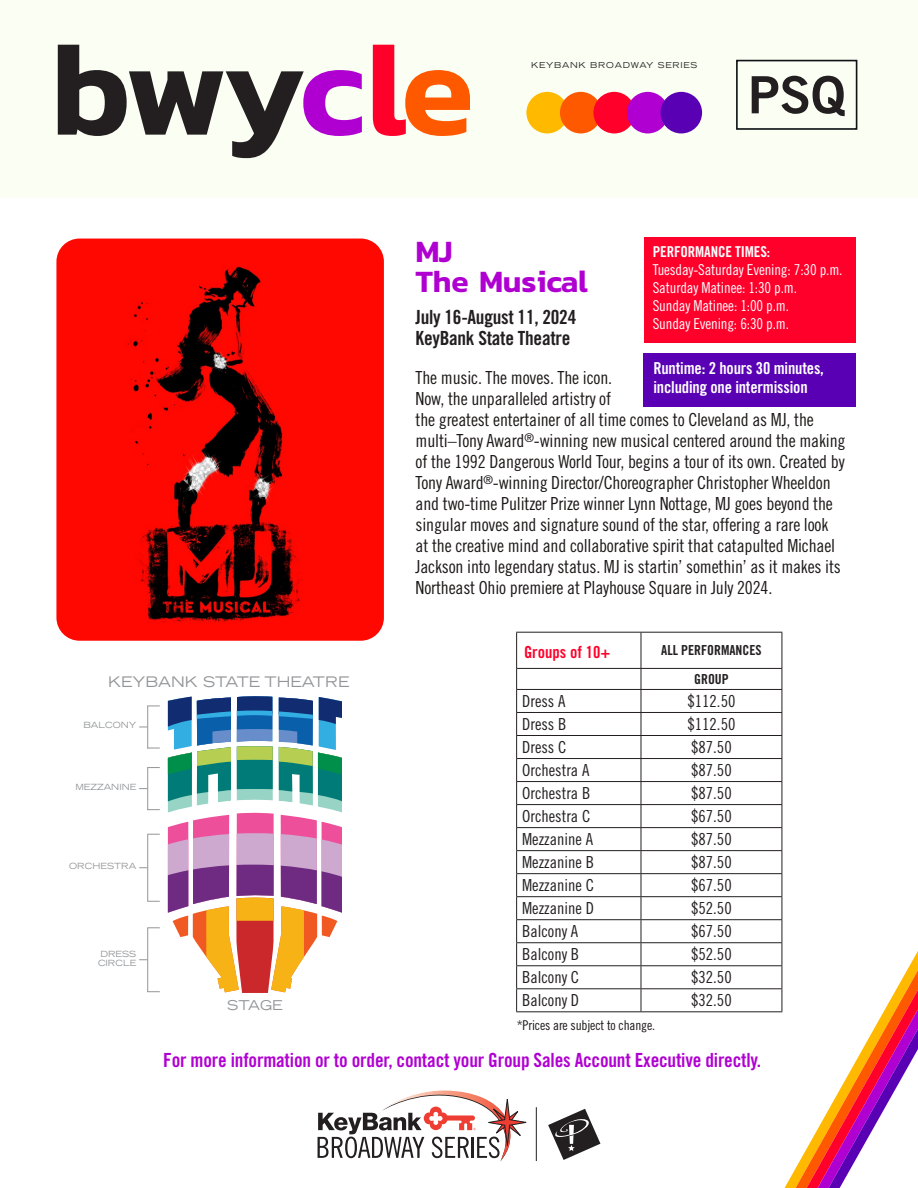
<style>
.page{position:relative;width:918px;height:1188px;background:#fff}
.page>*{position:absolute;margin:0;border:0;box-sizing:border-box;transform-origin:0 0}
.t1{font:600 133.5px "Kanit";letter-spacing:-.045em;color:#231f20}
.t2{font:51.45px "Trade Gothic LT Std Bd 2";color:#231f20}
.t3{font:600 31.5px/30px "Kanit";letter-spacing:-.01em;color:#b000d1}
.t4{font:19.5px "Trade Gothic LT Std Bd Cn 20";letter-spacing:-.01em;color:#b000d1}
.t5{font:19.5px/21px "Trade Gothic LT Std Bd Cn 20";letter-spacing:-.015em;color:#231f20}
.t6{font:18px/21px "Trade Gothic LT Std Cn 18";letter-spacing:-.01em;color:#1e1919}
.t7{font:16.65px "Trade Gothic LT Std Cn 18";color:#231f20}
.t8{font:16.65px "Trade Gothic LT Std Bd Cn 20";color:#ff002b}
.t9{font:16.5px/19.5px "Trade Gothic LT Std Bd Cn 20";letter-spacing:-.01em;color:#fff}
.t10{font:15px/18px "Trade Gothic LT Std Cn 18";letter-spacing:-.01em;color:#fff}
.t11{font:15px "Trade Gothic LT Std Bd Cn 20";letter-spacing:-.01em;color:#fff}
.t12{font:expanded 14.55px "Trade Gothic LT Std";color:#939598}
.t13{font:13.8px/28.7px "Trade Gothic LT Std Bd Cn 20";color:#231f20;text-align:center}
.t14{font:13.5px "Trade Gothic LT Std Cn 18";letter-spacing:-.01em;color:#1e1919}
.t15{font:expanded 13.5px "Trade Gothic LT Std";color:#939598}
.t16{font:expanded 8.55px/9.3px "Trade Gothic LT Std";color:#939598}
.t17{font:expanded 8.25px "Trade Gothic LT Std";letter-spacing:.09em;color:#231f20}
.s1{color:#b000d1}
.s2{color:#ff002b}
.s3{color:#ff5900}
</style>
<div class="page">
<svg style="left:139px;top:696px;width:203px;height:297px"></svg>
<div style="left:644px;top:237px;width:212px;height:105px;background:#ff002b"></div>
<div style="left:644px;top:353px;width:212px;height:54px;background:#5900b5"></div>
<div style="left:0;top:0;width:918px;height:198px;background:#fafef3"></div>
<svg style="left:780px;top:808px;width:9px;height:380px"></svg>
<svg style="left:789px;top:1160px;width:11px;height:28px"></svg>
<svg style="left:800px;top:1139px;width:12px;height:49px"></svg>
<svg style="left:812px;top:951px;width:106px;height:237px"></svg>
<svg style="left:548px;top:1109px;width:52px;height:51px"></svg>
<svg style="left:318px;top:1090px;width:209px;height:72px"></svg>
<hr style="left:536px;top:1107px;width:1px;height:54px;background:#231f20">
<div style="left:526px;top:92px;width:42px;height:41px;background:#ffba00;border-radius:50%"></div>
<div style="left:560px;top:92px;width:42px;height:41px;background:#ff5900;border-radius:50%"></div>
<div style="left:593px;top:92px;width:42px;height:41px;background:#ff002b;border-radius:50%"></div>
<div style="left:627px;top:92px;width:42px;height:41px;background:#b000d1;border-radius:50%"></div>
<div style="left:660px;top:92px;width:42px;height:41px;background:#5900b5;border-radius:50%"></div>
<div style="left:736px;top:60px;width:121px;height:70px;border:2px solid #0d1214"></div>
<img style="left:56px;top:239px;width:328px;height:402px">
<hr style="left:516px;top:632px;width:125px;height:1px;background:#231f20">
<hr style="left:516px;top:633px;width:1px;height:35px;background:#231f20">
<hr style="left:641px;top:632px;width:141px;height:1px;background:#231f20">
<hr style="left:641px;top:633px;width:1px;height:35px;background:#231f20">
<hr style="left:782px;top:633px;width:1px;height:35px;background:#231f20">
<hr style="left:516px;top:668px;width:125px;height:1px;background:#231f20">
<hr style="left:641px;top:668px;width:141px;height:1px;background:#231f20">
<hr style="left:516px;top:689px;width:125px;height:1px;background:#231f20">
<hr style="left:641px;top:689px;width:141px;height:1px;background:#231f20">
<hr style="left:516px;top:712px;width:125px;height:1px;background:#231f20">
<hr style="left:641px;top:712px;width:141px;height:1px;background:#231f20">
<hr style="left:516px;top:735px;width:125px;height:1px;background:#231f20">
<hr style="left:641px;top:735px;width:141px;height:1px;background:#231f20">
<hr style="left:516px;top:758px;width:125px;height:1px;background:#231f20">
<hr style="left:641px;top:758px;width:141px;height:1px;background:#231f20">
<hr style="left:516px;top:781px;width:125px;height:1px;background:#231f20">
<hr style="left:641px;top:781px;width:141px;height:1px;background:#231f20">
<hr style="left:516px;top:804px;width:125px;height:1px;background:#231f20">
<hr style="left:641px;top:804px;width:141px;height:1px;background:#231f20">
<hr style="left:516px;top:827px;width:125px;height:1px;background:#231f20">
<hr style="left:641px;top:827px;width:141px;height:1px;background:#231f20">
<hr style="left:516px;top:850px;width:125px;height:1px;background:#231f20">
<hr style="left:641px;top:850px;width:141px;height:1px;background:#231f20">
<hr style="left:516px;top:873px;width:125px;height:1px;background:#231f20">
<hr style="left:641px;top:873px;width:141px;height:1px;background:#231f20">
<hr style="left:516px;top:896px;width:125px;height:1px;background:#231f20">
<hr style="left:641px;top:896px;width:141px;height:1px;background:#231f20">
<hr style="left:516px;top:919px;width:125px;height:1px;background:#231f20">
<hr style="left:641px;top:919px;width:141px;height:1px;background:#231f20">
<hr style="left:516px;top:942px;width:125px;height:1px;background:#231f20">
<hr style="left:641px;top:942px;width:141px;height:1px;background:#231f20">
<hr style="left:516px;top:965px;width:125px;height:1px;background:#231f20">
<hr style="left:641px;top:965px;width:141px;height:1px;background:#231f20">
<hr style="left:516px;top:988px;width:125px;height:1px;background:#231f20">
<svg style="left:516px;top:669px;width:1px;height:342px"></svg>
<hr style="left:641px;top:988px;width:141px;height:1px;background:#231f20">
<svg style="left:641px;top:669px;width:1px;height:342px"></svg>
<svg style="left:782px;top:669px;width:1px;height:342px"></svg>
<hr style="left:516px;top:1011px;width:125px;height:1px;background:#231f20">
<hr style="left:641px;top:1011px;width:141px;height:1px;background:#231f20">
<h1 class="t1" style="left:51px;top:-12px;width:425px">bwy<span class="s1">c</span><span class="s2">l</span><span class="s3">e</span></h1>
<p class="t17" style="left:531px;top:59px;width:168px">KEYBANK BROADWAY SERIES</p>
<h2 class="t2" style="left:748px;top:63px;width:99px">PSQ</h2>
<p class="t12" style="left:108px;top:672px;width:243px">KEYBANK STATE THEATRE</p>
<p class="t16" style="left:84px;top:720px;width:54px">BALCONY</p>
<p class="t16" style="left:75px;top:782px;width:63px">MEZZANINE</p>
<p class="t16" style="left:69px;top:861px;width:69px">ORCHESTRA</p>
<p class="t16" style="left:98px;top:949px;width:40px">DRESS<br>CIRCLE</p>
<p class="t15" style="left:227px;top:996px;width:57px">STAGE</p>
<h3 class="t3" style="left:416px;top:236px;width:174px">MJ<br>The Musical</h3>
<p class="t5" style="left:416px;top:306px;width:162px">July 16-August 11, 2024<br>KeyBank State Theatre</p>
<p class="t6" style="left:416px;top:367px;width:431px">The music. The moves. The icon.<br>Now, the unparalleled artistry of<br>the greatest entertainer of all time comes to Cleveland as MJ, the multi–Tony Award<sup>®</sup>-winning new musical centered around the making of the 1992 Dangerous World Tour, begins a tour of its own. Created by Tony Award<sup>®</sup>-winning Director/Choreographer Christopher Wheeldon and two-time Pulitzer Prize winner Lynn Nottage, MJ goes beyond the singular moves and signature sound of the star, offering a rare look at the creative mind and collaborative spirit that catapulted Michael Jackson into legendary status. MJ is startin’ somethin’ as it makes its Northeast Ohio premiere at Playhouse Square in July 2024.</p>
<p class="t11" style="left:653px;top:243px;width:119px">PERFORMANCE TIMES:</p>
<p class="t10" style="left:653px;top:261px;width:191px">Tuesday-Saturday Evening: 7:30 p.m.<br>Saturday Matinee: 1:30 p.m.<br>Sunday Matinee: 1:00 p.m.<br>Sunday Evening: 6:30 p.m.</p>
<p class="t9" style="left:653px;top:358px;width:172px">Runtime: 2 hours 30 minutes, including one intermission</p>
<p class="t8" style="left:524px;top:642px;width:88px">Groups of 10+</p>
<p class="t13" style="left:661px;top:636px;width:102px">ALL PERFORMANCES<br>GROUP</p>
<p class="t7" style="left:522px;top:691px;width:45px">Dress A</p>
<p class="t7" style="left:688px;top:691px;width:49px">$112.50</p>
<p class="t7" style="left:522px;top:714px;width:46px">Dress B</p>
<p class="t7" style="left:688px;top:714px;width:49px">$112.50</p>
<p class="t7" style="left:522px;top:737px;width:46px">Dress C</p>
<p class="t7" style="left:691px;top:737px;width:42px">$87.50</p>
<p class="t7" style="left:522px;top:760px;width:69px">Orchestra A</p>
<p class="t7" style="left:691px;top:760px;width:42px">$87.50</p>
<p class="t7" style="left:522px;top:783px;width:70px">Orchestra B</p>
<p class="t7" style="left:691px;top:783px;width:42px">$87.50</p>
<p class="t7" style="left:522px;top:806px;width:70px">Orchestra C</p>
<p class="t7" style="left:691px;top:806px;width:42px">$67.50</p>
<p class="t7" style="left:522px;top:829px;width:72px">Mezzanine A</p>
<p class="t7" style="left:691px;top:829px;width:42px">$87.50</p>
<p class="t7" style="left:522px;top:852px;width:73px">Mezzanine B</p>
<p class="t7" style="left:691px;top:852px;width:42px">$87.50</p>
<p class="t7" style="left:522px;top:875px;width:73px">Mezzanine C</p>
<p class="t7" style="left:691px;top:875px;width:42px">$67.50</p>
<p class="t7" style="left:522px;top:898px;width:73px">Mezzanine D</p>
<p class="t7" style="left:691px;top:898px;width:42px">$52.50</p>
<p class="t7" style="left:522px;top:921px;width:58px">Balcony A</p>
<p class="t7" style="left:691px;top:921px;width:42px">$67.50</p>
<p class="t7" style="left:522px;top:944px;width:59px">Balcony B</p>
<p class="t7" style="left:691px;top:944px;width:42px">$52.50</p>
<p class="t7" style="left:522px;top:968px;width:59px">Balcony C</p>
<p class="t7" style="left:691px;top:968px;width:42px">$32.50</p>
<p class="t7" style="left:522px;top:991px;width:59px">Balcony D</p>
<p class="t7" style="left:691px;top:991px;width:42px">$32.50</p>
<p class="t14" style="left:517px;top:1017px;width:140px">*Prices are subject to change.</p>
<p class="t4" style="left:163px;top:1048px;width:599px">For more information or to order, contact your Group Sales Account Executive directly.</p>
</div>
